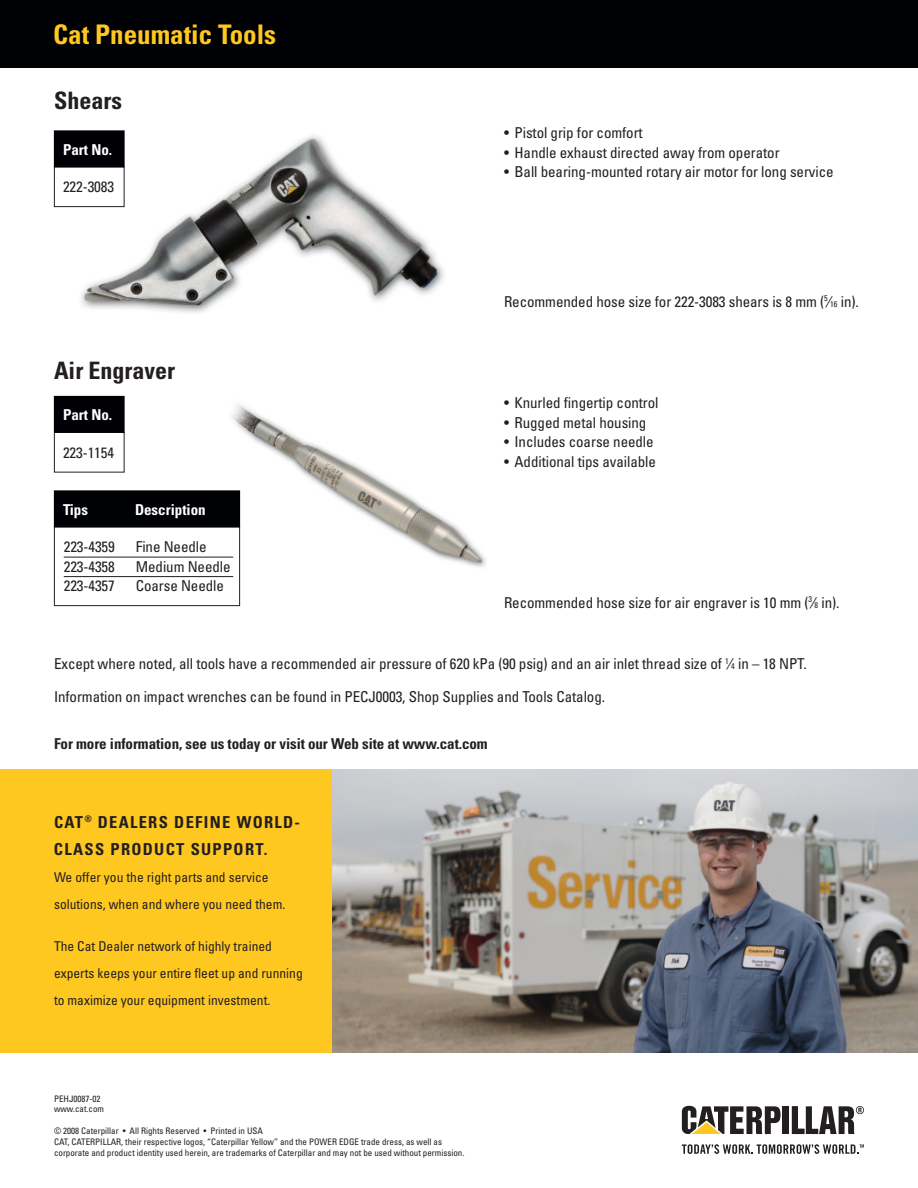
<style>
.page{position:relative;width:918px;height:1188px;background:#fff}
.page>*{position:absolute;margin:0;border:0;box-sizing:border-box;transform-origin:0 0}
.t1{font:700 condensed 27px "Univers";color:#ffc820}
.t2{font:700 condensed 24px "Univers";color:#231f20}
.t3{font:700 condensed 16.5px/27px "Univers";letter-spacing:.08em;color:#231f20}
.t4{font:condensed 15px "Univers";letter-spacing:-.005em;color:#231f20}
.t5{font:700 condensed 15px "Univers";letter-spacing:-.005em;color:#231f20}
.t6{font:700 condensed 15px "Univers";color:#fff}
.t7{font:condensed 13.5px/27px "Univers";color:#231f20}
.t8{font:condensed 9px/10.8px "Univers";color:#231f20}
.s1{font-size:8.25px}
</style>
<div class="page">
<img style="left:232px;top:404px;width:254px;height:192px">
<img style="left:75px;top:130px;width:369px;height:183px">
<div style="left:0;top:0;width:918px;height:68px;background:#000105"></div>
<img style="left:331px;top:770px;width:587px;height:283px">
<svg style="left:682px;top:1144px;width:182px;height:10px"></svg>
<div style="left:783px;top:1106px;width:6px;height:28px;background:#231f20"></div>
<svg style="left:682px;top:1106px;width:99px;height:28px"></svg>
<svg style="left:792px;top:1106px;width:72px;height:28px"></svg>
<div style="left:0;top:770px;width:331px;height:283px;background:#ffc820"></div>
<div style="left:54px;top:167px;width:70px;height:40px;background:#fff"></div>
<div style="left:54px;top:166px;width:70px;height:41px;border:1px solid #231f20"></div>
<div style="left:54px;top:131px;width:70px;height:36px;background:#000105"></div>
<div style="left:54px;top:130px;width:70px;height:37px;border:1px solid #000105"></div>
<div style="left:54px;top:527px;width:186px;height:79px;background:#fff"></div>
<div style="left:54px;top:526px;width:186px;height:80px;border:1px solid #231f20"></div>
<div style="left:54px;top:491px;width:186px;height:36px;background:#000105"></div>
<div style="left:54px;top:490px;width:186px;height:37px;border:1px solid #000105"></div>
<hr style="left:64px;top:557px;width:169px;height:1px;background:#231f20">
<hr style="left:64px;top:576px;width:169px;height:1px;background:#231f20">
<div style="left:54px;top:396px;width:70px;height:36px;background:#000105"></div>
<div style="left:54px;top:396px;width:70px;height:37px;border:1px solid #000105"></div>
<h1 class="t1" style="left:53px;top:25px;width:225px">Cat Pneumatic Tools</h1>
<h2 class="t2" style="left:54px;top:92px;width:69px">Shears</h2>
<p class="t6" style="left:63px;top:144px;width:51px">Part No.</p>
<p class="t4" style="left:63px;top:181px;width:53px">222-3083</p>
<h2 class="t2" style="left:54px;top:362px;width:123px">Air Engraver</h2>
<p class="t6" style="left:63px;top:410px;width:51px">Part No.</p>
<p class="t4" style="left:63px;top:447px;width:53px">223-1154</p>
<p class="t6" style="left:63px;top:504px;width:27px">Tips</p>
<p class="t6" style="left:135px;top:504px;width:72px">Description</p>
<p class="t4" style="left:64px;top:541px;width:53px">223-4359</p>
<p class="t4" style="left:136px;top:541px;width:72px">Fine Needle</p>
<p class="t4" style="left:64px;top:561px;width:53px">223-4358</p>
<p class="t4" style="left:136px;top:561px;width:96px">Medium Needle</p>
<p class="t4" style="left:64px;top:580px;width:53px">223-4357</p>
<p class="t4" style="left:136px;top:580px;width:90px">Coarse Needle</p>
<p class="t4" style="left:504px;top:127px;width:140px">• Pistol grip for comfort</p>
<p class="t4" style="left:504px;top:147px;width:277px">• Handle exhaust directed away from operator</p>
<p class="t4" style="left:504px;top:166px;width:331px">• Ball bearing-mounted rotary air motor for long service</p>
<p class="t4" style="left:504px;top:296px;width:356px">Recommended hose size for 222-3083 shears is 8 mm (<sup>5</sup>⁄<span class="s1">16</span> in).</p>
<p class="t4" style="left:504px;top:397px;width:156px">• Knurled fingertip control</p>
<p class="t4" style="left:504px;top:417px;width:144px">• Rugged metal housing</p>
<p class="t4" style="left:504px;top:436px;width:151px">• Includes coarse needle</p>
<p class="t4" style="left:504px;top:456px;width:153px">• Additional tips available</p>
<p class="t4" style="left:504px;top:597px;width:337px">Recommended hose size for air engraver is 10 mm (<sup>3</sup>⁄<span class="s1">8</span> in).</p>
<p class="t4" style="left:54px;top:658px;width:754px">Except where noted, all tools have a recommended air pressure of 620 kPa (90 psig) and an air inlet thread size of <sup>1</sup>⁄<span class="s1">4</span> in – 18 NPT.</p>
<p class="t4" style="left:54px;top:691px;width:553px">Information on impact wrenches can be found in PECJ0003, Shop Supplies and Tools Catalog.</p>
<p class="t5" style="left:54px;top:738px;width:435px">For more information, see us today or visit our Web site at www.cat.com</p>
<p class="t3" style="left:54px;top:810px;width:248px">CAT<sup>®</sup> DEALERS DEFINE WORLD-<br>CLASS PRODUCT SUPPORT.</p>
<p class="t7" style="left:54px;top:865px;width:233px">We offer you the right parts and service solutions, when and where you need them.</p>
<p class="t7" style="left:54px;top:934px;width:250px">The Cat Dealer network of highly trained experts keeps your entire fleet up and running to maximize your equipment investment.</p>
<p class="t8" style="left:54px;top:1094px;width:52px">PEHJ0087-02 www.cat.com</p>
<p class="t8" style="left:54px;top:1126px;width:412px">© 2008 Caterpillar • All Rights Reserved • Printed in USA<br>CAT, CATERPILLAR, their respective logos, “Caterpillar Yellow” and the POWER EDGE trade dress, as well as corporate and product identity used herein, are trademarks of Caterpillar and may not be used without permission.</p>
</div>
